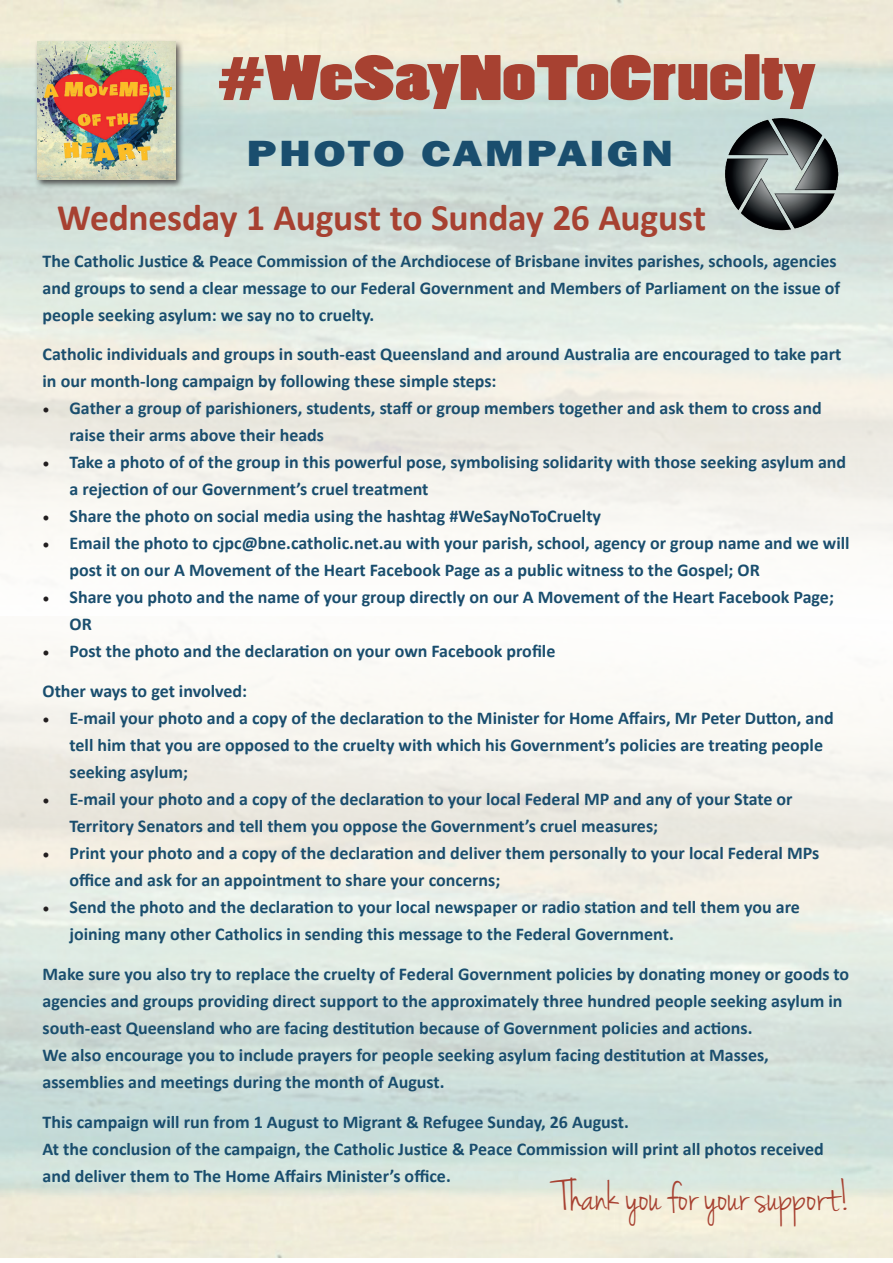
<style>
.page{position:relative;width:893px;height:1263px;background:#fff}
.page>*{position:absolute;margin:0;border:0;box-sizing:border-box;transform-origin:0 0}
.t1{font:60px "Poplar Std";color:#a74131;scale:1.5 1}
.t2{font:45px "Jenna Sue";color:#a74131}
.t3{font:700 37.5px "Calibri";letter-spacing:-.005em;color:#a74131}
.t4{font:800 37.5px "Franklin Gothic";letter-spacing:.05em;color:#1a4e6e;scale:1.25 1}
.t5{font:700 18px/27px "Calibri";color:#1a4e6e}
.s1{font-family:"Minion Pro";color:#231f20}
</style>
<div class="page">
<div style="left:34px;top:39px;width:150px;height:150px;background:#231f20;opacity:.75"></div>
<img style="left:37px;top:42px;width:138px;height:138px">
<img style="left:724px;top:117px;width:114px;height:114px">
<h1 class="t1" style="left:218px;top:45px;width:400px">#WeSayNoToCruelty</h1>
<h3 class="t4" style="left:247px;top:129px;width:343px">PHOTO CAMPAIGN</h3>
<h3 class="t3" style="left:57px;top:194px;width:650px">Wednesday 1 August to Sunday 26 August</h3>
<p class="t5" style="left:43px;top:247px;width:799px">The Catholic Justice &amp; Peace Commission of the Archdiocese of Brisbane invites parishes, schools, agencies and groups to send a clear message to our Federal Government and Members of Parliament on the issue of people seeking asylum: we say no to cruelty.</p>
<p class="t5" style="left:43px;top:341px;width:800px">Catholic individuals and groups in south-east Queensland and around Australia are encouraged to take part in our month-long campaign by following these simple steps:</p>
<p class="t5" style="left:70px;top:395px;width:754px;text-indent:-27px"><span class="s1">•</span> Gather a group of parishioners, students, staff or group members together and ask them to cross and raise their arms above their heads</p>
<p class="t5" style="left:70px;top:449px;width:778px;text-indent:-27px"><span class="s1">•</span> Take a photo of of the group in this powerful pose, symbolising solidarity with those seeking asylum and a rejection of our Government’s cruel treatment</p>
<p class="t5" style="left:43px;top:503px;width:560px"><span class="s1">•</span> Share the photo on social media using the hashtag #WeSayNoToCruelty</p>
<p class="t5" style="left:70px;top:530px;width:782px;text-indent:-27px"><span class="s1">•</span> Email the photo to cjpc@bne.catholic.net.au with your parish, school, agency or group name and we will post it on our A Movement of the Heart Facebook Page as a public witness to the Gospel; OR</p>
<p class="t5" style="left:70px;top:584px;width:766px;text-indent:-27px"><span class="s1">•</span> Share you photo and the name of your group directly on our A Movement of the Heart Facebook Page;<br>OR</p>
<p class="t5" style="left:43px;top:638px;width:514px"><span class="s1">•</span> Post the photo and the declaration on your own Facebook profile</p>
<p class="t5" style="left:43px;top:678px;width:206px">Other ways to get involved:</p>
<p class="t5" style="left:70px;top:705px;width:766px;text-indent:-27px"><span class="s1">•</span> E-mail your photo and a copy of the declaration to the Minister for Home Affairs, Mr Peter Dutton, and tell him that you are opposed to the cruelty with which his Government’s policies are treating people seeking asylum;</p>
<p class="t5" style="left:70px;top:786px;width:725px;text-indent:-27px"><span class="s1">•</span> E-mail your photo and a copy of the declaration to your local Federal MP and any of your State or<br>Territory Senators and tell them you oppose the Government’s cruel measures;</p>
<p class="t5" style="left:70px;top:840px;width:751px;text-indent:-27px"><span class="s1">•</span> Print your photo and a copy of the declaration and deliver them personally to your local Federal MPs office and ask for an appointment to share your concerns;</p>
<p class="t5" style="left:70px;top:894px;width:732px;text-indent:-27px"><span class="s1">•</span> Send the photo and the declaration to your local newspaper or radio station and tell them you are joining many other Catholics in sending this message to the Federal Government.</p>
<p class="t5" style="left:43px;top:960px;width:808px">Make sure you also try to replace the cruelty of Federal Government policies by donating money or goods to agencies and groups providing direct support to the approximately three hundred people seeking asylum in south-east Queensland who are facing destitution because of Government policies and actions.<br>We also encourage you to include prayers for people seeking asylum facing destitution at Masses, assemblies and meetings during the month of August.</p>
<p class="t5" style="left:43px;top:1108px;width:783px">This campaign will run from 1 August to Migrant &amp; Refugee Sunday, 26 August.<br>At the conclusion of the campaign, the Catholic Justice &amp; Peace Commission will print all photos received and deliver them to The Home Affairs Minister’s office.</p>
<h2 class="t2" style="left:559px;top:1171px;width:293px">Thank you for your support!</h2>
</div>
